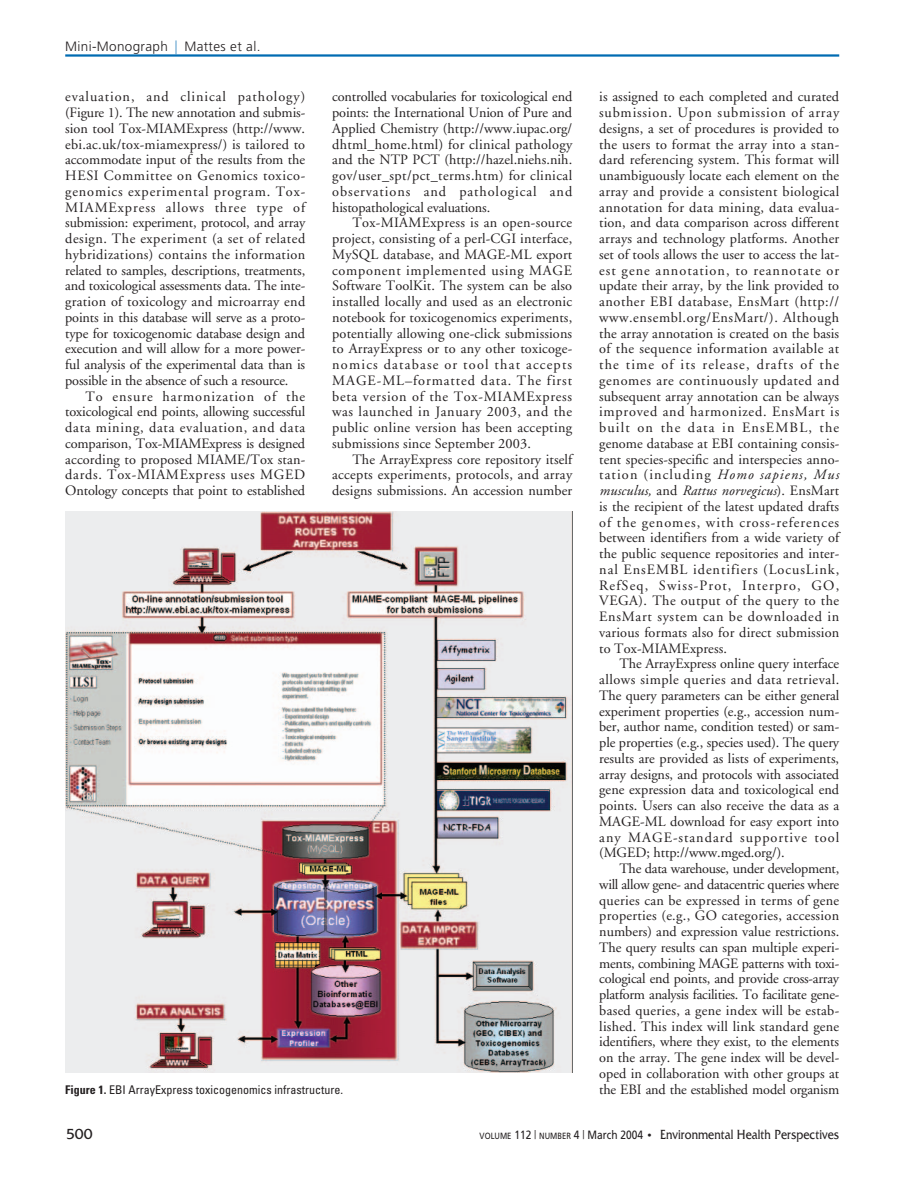
<style>
.page{position:relative;width:918px;height:1188px;background:#fff}
.page>*{position:absolute;margin:0;border:0;box-sizing:border-box;transform-origin:0 0}
.t1{font:15px "Friz Quadrata IT Cby BT";color:#231f20}
.t2{font:14.25px/15.8px "Adobe Garamond";letter-spacing:.005em;color:#231f20;text-align:justify}
.t3{font:13.5px "Friz Quadrata IT Cby BT";color:#231f20;scale:.85 1}
.t4{font:300 13.5px "Frutiger";letter-spacing:.025em;color:#231f20}
.t5{font:condensed 12px "Univers";color:#231f20}
.s1{font-size:18px;color:#006bb2}
.s2{font-weight:700}
.s3{font-style:italic}
.s4{font-family:"Frutiger";font-size:9px}
.s5{font-family:"Frutiger";font-size:12px}
.s6{font-family:"Frutiger";font-weight:300;font-size:12px}
.s7{font-size:10.5px}
</style>
<div class="page">
<hr style="left:65px;top:54px;width:774px;height:3px;background:#006bb2">
<img style="left:65px;top:512px;width:507px;height:561px">
<p class="t4" style="left:65px;top:41px;width:197px">Mini-Monograph <span class="s1">|</span> Mattes et al.</p>
<p class="t2" style="left:65px;top:90px;width:242px">evaluation, and clinical pathology) (Figure 1). The new annotation and submis&shy;sion tool Tox-MIAMExpress (http://www. ebi.ac.uk/tox-miamexpress/) is tailored to accommodate input of the results from the HESI Committee on Genomics toxico&shy;genomics experimental program. Tox-MIAMExpress allows three type of submission: experiment, protocol, and array design. The experiment (a set of related hybridizations) contains the information related to samples, descriptions, treatments, and toxicological assessments data. The inte&shy;gration of toxicology and microarray end points in this database will serve as a proto&shy;type for toxicogenomic database design and execution and will allow for a more power&shy;ful analysis of the experimental data than is possible in the absence of such a resource.</p>
<p class="t2" style="left:65px;top:389px;width:242px;text-indent:20px">To ensure harmonization of the toxicological end points, allowing successful data mining, data evaluation, and data comparison, Tox-MIAMExpress is designed according to proposed MIAME/Tox stan&shy;dards. Tox-MIAMExpress uses MGED Ontology concepts that point to established</p>
<p class="t2" style="left:332px;top:90px;width:242px">controlled vocabularies for toxicological end points: the International Union of Pure and Applied Chemistry (http://www.iupac.org/ dhtml_home.html) for clinical pathology and the NTP PCT (http://hazel.niehs.nih. gov/user_spt/pct_terms.htm) for clinical observations and pathological and histopathological evaluations.</p>
<p class="t2" style="left:332px;top:216px;width:242px;text-indent:20px">Tox-MIAMExpress is an open-source project, consisting of a perl-CGI interface, MySQL database, and MAGE-ML export component implemented using MAGE Software ToolKit. The system can be also installed locally and used as an electronic notebook for toxicogenomics experiments, potentially allowing one-click submissions to ArrayExpress or to any other toxicoge&shy;nomics database or tool that accepts MAGE-ML–formatted data. The first beta version of the Tox-MIAMExpress was launched in January 2003, and the public online version has been accepting submissions since September 2003.</p>
<p class="t2" style="left:332px;top:452px;width:242px;text-indent:20px">The ArrayExpress core repository itself accepts experiments, protocols, and array designs submissions. An accession number</p>
<p class="t5" style="left:65px;top:1085px;width:279px"><span class="s2">Figure 1.</span> EBI ArrayExpress toxicogenomics infrastructure.</p>
<p class="t2" style="left:599px;top:90px;width:242px">is assigned to each completed and curated submission. Upon submission of array designs, a set of procedures is provided to the users to format the array into a stan&shy;dard referencing system. This format will unambiguously locate each element on the array and provide a consistent biological annotation for data mining, data evalua&shy;tion, and data comparison across different arrays and technology platforms. Another set of tools allows the user to access the lat&shy;est gene annotation, to reannotate or update their array, by the link provided to another EBI database, EnsMart (http:// www.ensembl.org/EnsMart/). Although the array annotation is created on the basis of the sequence information available at the time of its release, drafts of the genomes are continuously updated and subsequent array annotation can be always improved and harmonized. EnsMart is built on the data in EnsEMBL, the genome database at EBI containing consis&shy;tent species-specific and interspecies anno&shy;tation (including <span class="s3">Homo sapiens, Mus musculus,</span> and <span class="s3">Rattus norvegicus</span>). EnsMart is the recipient of the latest updated drafts of the genomes, with cross-references between identifiers from a wide variety of the public sequence repositories and inter&shy;nal EnsEMBL identifiers (LocusLink, RefSeq, Swiss-Prot, Interpro, GO, VEGA). The output of the query to the EnsMart system can be downloaded in various formats also for direct submission to Tox-MIAMExpress.</p>
<p class="t2" style="left:599px;top:657px;width:242px;text-indent:20px">The ArrayExpress online query interface allows simple queries and data retrieval.<br>The query parameters can be either general experiment properties (e.g., accession num&shy;ber, author name, condition tested) or sam&shy;ple properties (e.g., species used). The query results are provided as lists of experiments, array designs, and protocols with associated gene expression data and toxicological end points. Users can also receive the data as a MAGE-ML download for easy export into any MAGE-standard supportive tool (MGED; http://www.mged.org/).</p>
<p class="t2" style="left:599px;top:862px;width:242px;text-indent:20px">The data warehouse, under development, will allow gene- and datacentric queries where queries can be expressed in terms of gene properties (e.g., GO categories, accession numbers) and expression value restrictions.<br>The query results can span multiple experi&shy;ments, combining MAGE patterns with toxi&shy;cological end points, and provide cross-array platform analysis facilities. To facilitate gene&shy;based queries, a gene index will be estab&shy;lished. This index will link standard gene identifiers, where they exist, to the elements on the array. The gene index will be devel&shy;oped in collaboration with other groups at the EBI and the established model organism</p>
<p class="t1" style="left:66px;top:1128px;width:28px">500</p>
<p class="t3" style="left:480px;top:1129px;width:425px"><span class="s4">VOLUME</span> <span class="s5">112</span> <span class="s6">|</span> <span class="s4">NUMBER</span> <span class="s5">4</span> <span class="s6">|</span> <span class="s5">March 2004</span> <span class="s7">•</span> Environmental Health Perspectives</p>
</div>
